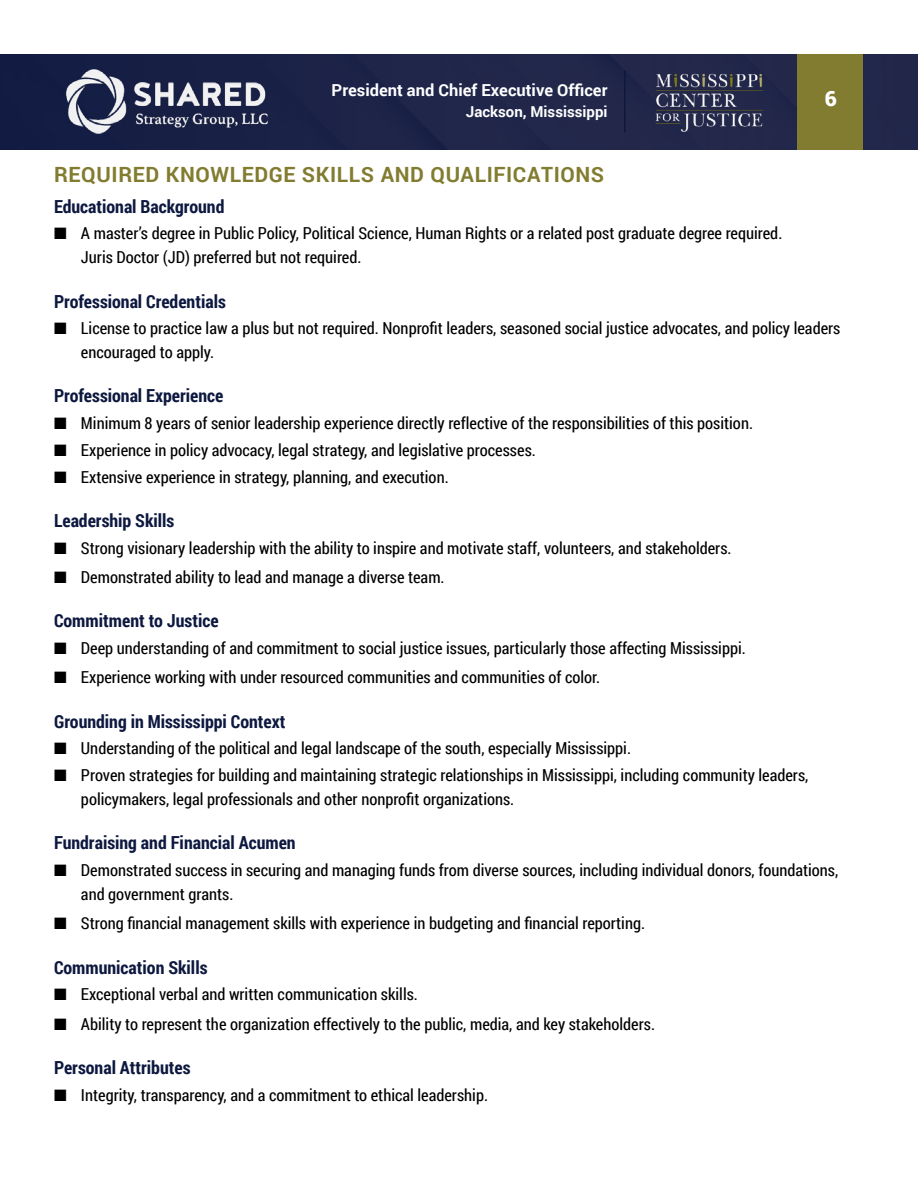
<style>
.page{position:relative;width:918px;height:1188px;background:#fff}
.page>*{position:absolute;margin:0;border:0;box-sizing:border-box;transform-origin:0 0}
.t1{font:700 21px "Roboto";letter-spacing:.03em;color:#827c30}
.t2{font:900 21px "Roboto";color:#fff}
.t3{font:700 18px "Roboto Condensed";color:#0d183f}
.t4{font:16.5px/24px "Roboto Condensed";color:#000}
.t5{font:700 16.5px "Roboto";color:#fff}
.t6{font:700 15px "Roboto";color:#fff}
</style>
<div class="page">
<svg style="left:0;top:54px;width:918px;height:95px;background:#293051"></svg>
<hr style="left:624px;top:71px;width:2px;height:61px;background:#0d183f">
<div style="left:797px;top:54px;width:66px;height:95px;background:#827c30"></div>
<p class="t5" style="left:332px;top:78px;width:277px">President and Chief Executive Officer</p>
<p class="t6" style="left:466px;top:101px;width:143px">Jackson, Mississippi</p>
<p class="t5" style="left:568px;top:78px;width:17px">f</p>
<p class="t2" style="left:825px;top:83px;width:14px">6</p>
<p class="t1" style="left:54px;top:160px;width:552px">REQUIRED KNOWLEDGE SKILLS AND QUALIFICATIONS</p>
<p class="t3" style="left:54px;top:194px;width:172px">Educational Background</p>
<p class="t4" style="left:81px;top:221px;width:703px;text-indent:-27px">■ A master’s degree in Public Policy, Political Science, Human Rights or a related post graduate degree required.<br>Juris Doctor (JD) preferred but not required.</p>
<p class="t3" style="left:54px;top:288px;width:173px">Professional Credentials</p>
<p class="t4" style="left:81px;top:316px;width:761px;text-indent:-27px">■ License to practice law a plus but not required. Nonprofit leaders, seasoned social justice advocates, and policy leaders encouraged to apply.</p>
<p class="t3" style="left:54px;top:383px;width:171px">Professional Experience</p>
<p class="t4" style="left:54px;top:411px;width:701px">■ Minimum 8 years of senior leadership experience directly reflective of the responsibilities of this position.</p>
<p class="t4" style="left:54px;top:437px;width:483px">■ Experience in policy advocacy, legal strategy, and legislative processes.</p>
<p class="t4" style="left:54px;top:464px;width:396px">■ Extensive experience in strategy, planning, and execution.</p>
<p class="t3" style="left:54px;top:508px;width:122px">Leadership Skills</p>
<p class="t4" style="left:54px;top:535px;width:679px">■ Strong visionary leadership with the ability to inspire and motivate staff, volunteers, and stakeholders.</p>
<p class="t4" style="left:54px;top:565px;width:392px">■ Demonstrated ability to lead and manage a diverse team.</p>
<p class="t3" style="left:54px;top:608px;width:166px">Commitment to Justice</p>
<p class="t4" style="left:54px;top:635px;width:693px">■ Deep understanding of and commitment to social justice issues, particularly those affecting Mississippi.</p>
<p class="t4" style="left:54px;top:665px;width:548px">■ Experience working with under resourced communities and communities of color.</p>
<p class="t3" style="left:54px;top:708px;width:233px">Grounding in Mississippi Context</p>
<p class="t4" style="left:54px;top:736px;width:579px">■ Understanding of the political and legal landscape of the south, especially Mississippi.</p>
<p class="t4" style="left:81px;top:763px;width:729px;text-indent:-27px">■ Proven strategies for building and maintaining strategic relationships in Mississippi, including community leaders, policymakers, legal professionals and other nonprofit organizations.</p>
<p class="t3" style="left:54px;top:830px;width:243px">Fundraising and Financial Acumen</p>
<p class="t4" style="left:81px;top:857px;width:759px;text-indent:-27px">■ Demonstrated success in securing and managing funds from diverse sources, including individual donors, foundations, and government grants.</p>
<p class="t4" style="left:54px;top:911px;width:593px">■ Strong financial management skills with experience in budgeting and financial reporting.</p>
<p class="t3" style="left:54px;top:954px;width:155px">Communication Skills</p>
<p class="t4" style="left:54px;top:982px;width:365px">■ Exceptional verbal and written communication skills.</p>
<p class="t4" style="left:54px;top:1011px;width:603px">■ Ability to represent the organization effectively to the public, media, and key stakeholders.</p>
<p class="t3" style="left:54px;top:1055px;width:138px">Personal Attributes</p>
<p class="t4" style="left:54px;top:1082px;width:436px">■ Integrity, transparency, and a commitment to ethical leadership.</p>
</div>
